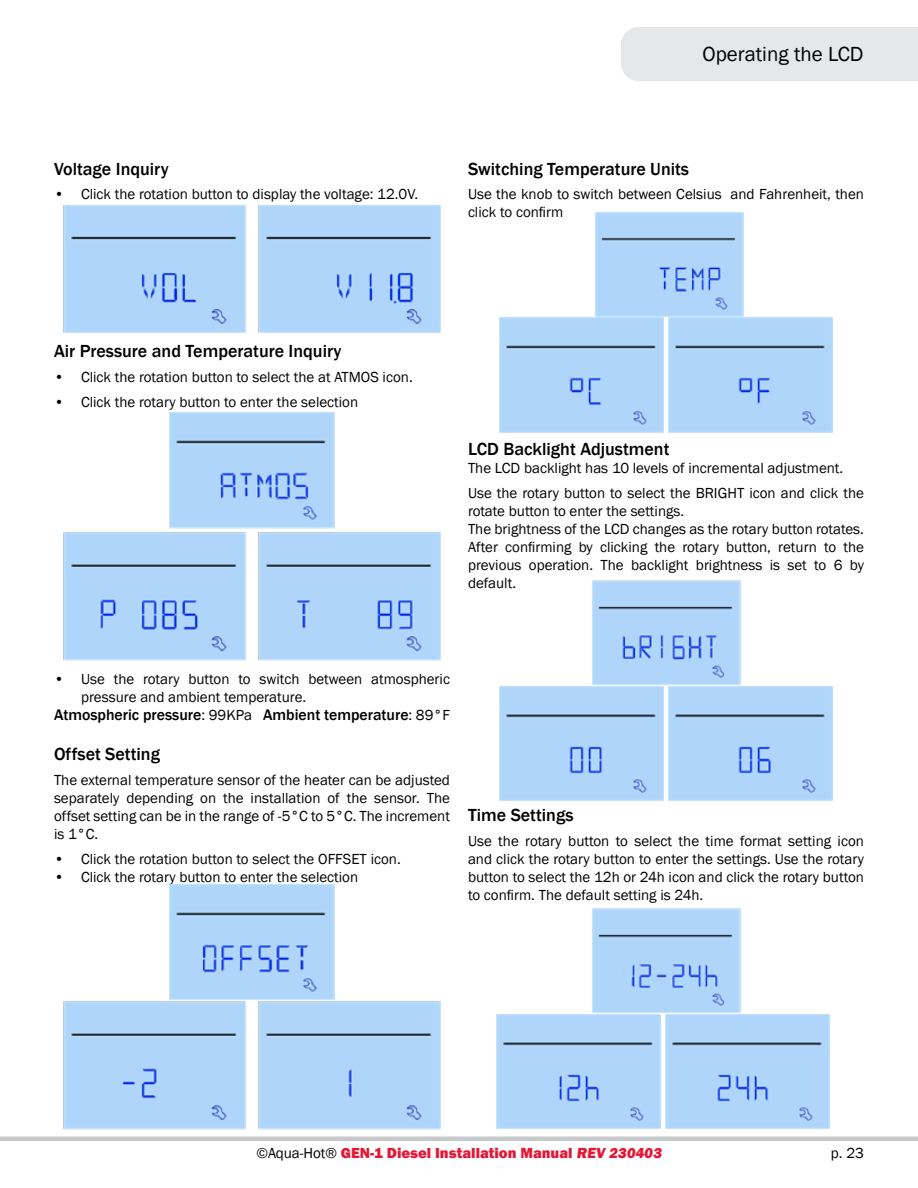
<style>
.page{position:relative;width:918px;height:1188px;background:#fff}
.page>*{position:absolute;margin:0;border:0;box-sizing:border-box;transform-origin:0 0}
.t1{font:21px "Franklin Gothic";color:#000}
.t2{font:500 18px "Franklin Gothic";color:#000}
.t3{font:500 15.75px "Franklin Gothic";color:#000}
.t4{font:15px/18px "Franklin Gothic";color:#000}
.t5{font:800 15px "Franklin Gothic";color:#e31837}
.s1{font-weight:400;font-size:15px}
.s2{font-weight:400;color:#000}
</style>
<div class="page">
<hr style="left:0;top:1137px;width:918px;height:4px;background:#c7c8ca">
<div style="left:621px;top:27px;width:297px;height:54px;background:#e6e7e8"></div>
<img style="left:64px;top:205px;width:182px;height:128px">
<img style="left:258px;top:205px;width:182px;height:128px">
<img style="left:169px;top:413px;width:165px;height:115px">
<img style="left:64px;top:533px;width:182px;height:127px">
<img style="left:258px;top:533px;width:182px;height:127px">
<img style="left:169px;top:884px;width:165px;height:116px">
<img style="left:64px;top:1002px;width:182px;height:127px">
<div style="left:258px;top:1002px;width:182px;height:127px;background:#afd5fa"></div>
<img style="left:595px;top:213px;width:148px;height:103px">
<div style="left:500px;top:318px;width:163px;height:115px;background:#afd5fa"></div>
<div style="left:669px;top:318px;width:163px;height:115px;background:#afd5fa"></div>
<img style="left:592px;top:581px;width:148px;height:104px">
<img style="left:500px;top:686px;width:163px;height:115px">
<img style="left:669px;top:686px;width:163px;height:115px">
<img style="left:592px;top:909px;width:148px;height:104px">
<img style="left:497px;top:1014px;width:163px;height:115px">
<img style="left:666px;top:1014px;width:163px;height:115px">
<p class="t2" style="left:54px;top:157px;width:116px">Voltage Inquiry</p>
<p class="t4" style="left:54px;top:186px;width:366px">• Click the rotation button to display the voltage: 12.0V.</p>
<h1 class="t1" style="left:702px;top:41px;width:163px">Operating the LCD</h1>
<p class="t2" style="left:468px;top:157px;width:223px">Switching Temperature Units</p>
<p class="t4" style="left:468px;top:186px;width:398px">Use the knob to switch between Celsius and Fahrenheit, then click to confirm</p>
<p class="t2" style="left:54px;top:340px;width:289px">Air Pressure and Temperature Inquiry</p>
<p class="t4" style="left:54px;top:368px;width:360px">• Click the rotation button to select the at ATMOS icon.</p>
<p class="t4" style="left:54px;top:393px;width:306px">• Click the rotary button to enter the selection</p>
<p class="t2" style="left:468px;top:438px;width:203px">LCD Backlight Adjustment</p>
<p class="t4" style="left:468px;top:456px;width:398px;line-height:24.8px">The LCD backlight has 10 levels of incremental adjustment.<br>Use the rotary button to select the BRIGHT icon and click the</p>
<p class="t4" style="left:468px;top:502px;width:398px">rotate button to enter the settings.<br>The brightness of the LCD changes as the rotary button rotates.<br>After confirming by clicking the rotary button, return to the previous operation. The backlight brightness is set to 6 by default.</p>
<p class="t4" style="left:81px;top:670px;width:371px;text-indent:-27px">• Use the rotary button to switch between atmospheric pressure and ambient temperature.</p>
<p class="t3" style="left:54px;top:705px;width:397px">Atmospheric pressure<span class="s1">: 99KPa</span> Ambient temperature<span class="s1">: 89°F</span></p>
<p class="t2" style="left:54px;top:743px;width:108px">Offset Setting</p>
<p class="t4" style="left:54px;top:771px;width:398px;text-align:justify">The external temperature sensor of the heater can be adjusted separately depending on the installation of the sensor. The offset setting can be in the range of -5°C to 5°C. The increment is 1°C.</p>
<p class="t4" style="left:54px;top:850px;width:348px">• Click the rotation button to select the OFFSET icon.</p>
<p class="t4" style="left:54px;top:868px;width:306px">• Click the rotary button to enter the selection</p>
<p class="t2" style="left:468px;top:804px;width:107px">Time Settings</p>
<p class="t4" style="left:468px;top:832px;width:398px;text-align:justify">Use the rotary button to select the time format setting icon and click the rotary button to enter the settings. Use the rotary button to select the 12h or 24h icon and click the rotary button to confirm. The default setting is 24h.</p>
<p class="t5" style="left:256px;top:1143px;width:409px"><span class="s2">©Aqua-Hot®</span> GEN-1 Diesel Installation Manual REV 230403</p>
<p class="t4" style="left:831px;top:1145px;width:35px">p. 23</p>
</div>
